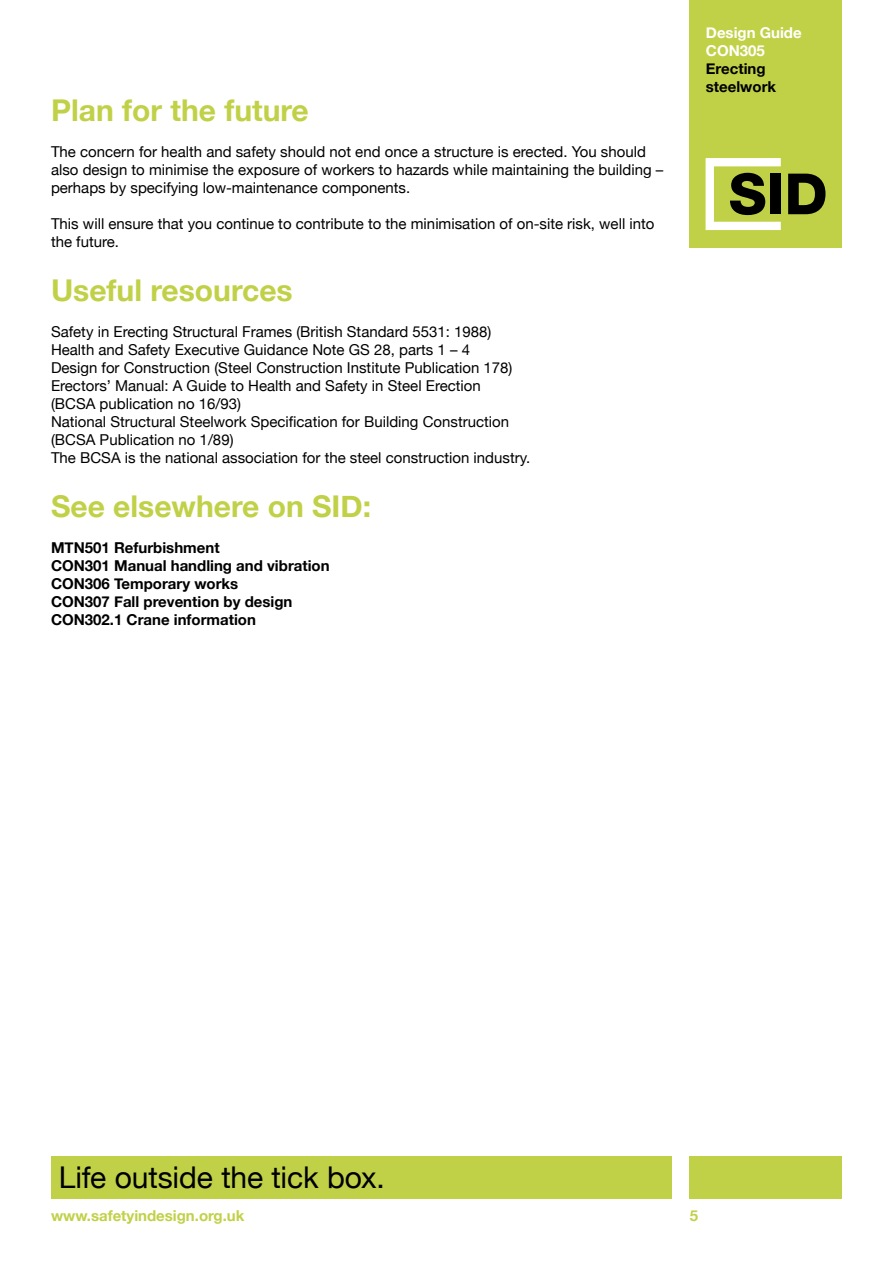
<style>
.page{position:relative;width:893px;height:1263px;background:#fff}
.page>*{position:absolute;margin:0;border:0;box-sizing:border-box;transform-origin:0 0}
.t1{font:700 30px "Helvetica Neue";color:#c1d147}
.t2{font:30px "Helvetica Neue";letter-spacing:-.005em;color:#000}
.t3{font:15px/18px "Helvetica Neue";color:#000}
.t4{font:700 15px/18px "Helvetica Neue";color:#000}
.t5{font:700 15px "Helvetica Neue";color:#c1d147}
.t6{font:700 15px/18px "Helvetica Neue";color:#fff}
</style>
<div class="page">
<div style="left:51px;top:1157px;width:621px;height:42px;background:#c1d147"></div>
<div style="left:690px;top:1157px;width:152px;height:42px;background:#c1d147"></div>
<div style="left:690px;top:0;width:152px;height:247px;background:#c1d147"></div>
<svg style="left:706px;top:158px;width:75px;height:72px"></svg>
<div style="left:770px;top:174px;width:11px;height:40px;background:#000"></div>
<svg style="left:788px;top:174px;width:37px;height:40px"></svg>
<h1 class="t1" style="left:51px;top:87px;width:259px">Plan for the future</h1>
<p class="t3" style="left:51px;top:144px;width:614px">The concern for health and safety should not end once a structure is erected. You should also design to minimise the exposure of workers to hazards while maintaining the building – perhaps by specifying low-maintenance components.</p>
<p class="t3" style="left:51px;top:216px;width:605px">This will ensure that you continue to contribute to the minimisation of on-site risk, well into the future.</p>
<h1 class="t1" style="left:51px;top:267px;width:243px">Useful resources</h1>
<p class="t3" style="left:51px;top:324px;width:481px">Safety in Erecting Structural Frames (British Standard 5531: 1988)<br>Health and Safety Executive Guidance Note GS 28, parts 1 – 4<br>Design for Construction (Steel Construction Institute Publication 178)<br>Erectors’ Manual: A Guide to Health and Safety in Steel Erection<br>(BCSA publication no 16/93)<br>National Structural Steelwork Specification for Building Construction (BCSA Publication no 1/89)<br>The BCSA is the national association for the steel construction industry.</p>
<h1 class="t1" style="left:51px;top:483px;width:322px">See elsewhere on SID:</h1>
<p class="t4" style="left:51px;top:539px;width:280px">MTN501 Refurbishment<br>CON301 Manual handling and vibration<br>CON306 Temporary works<br>CON307 Fall prevention by design<br>CON302.1 Crane information</p>
<p class="t6" style="left:706px;top:24px;width:97px">Design Guide<br>CON305</p>
<p class="t4" style="left:706px;top:60px;width:72px">Erecting steelwork</p>
<h1 class="t2" style="left:59px;top:1155px;width:327px">Life outside the tick box.</h1>
<p class="t5" style="left:51px;top:1203px;width:195px">www.safetyindesign.org.uk</p>
<p class="t5" style="left:690px;top:1203px;width:10px">5</p>
</div>
